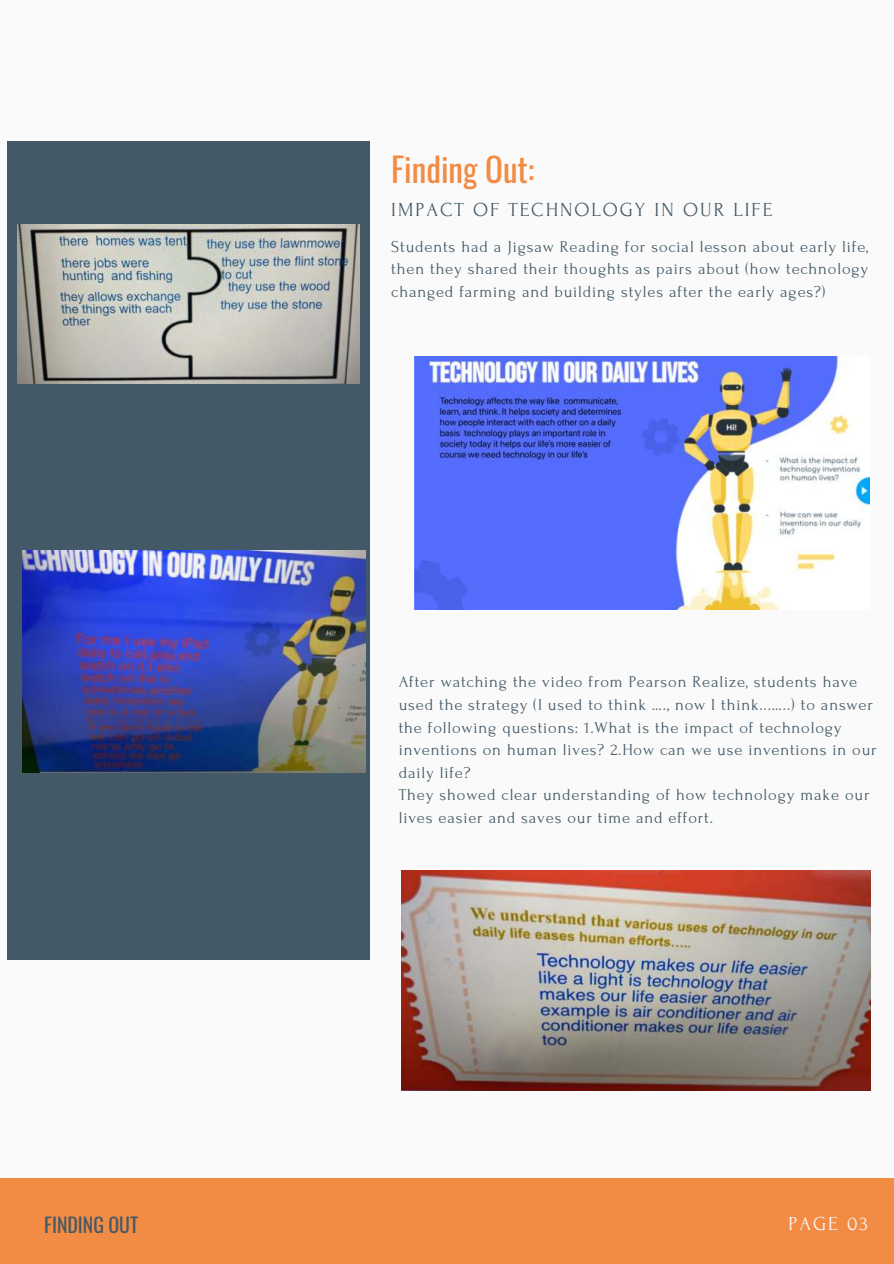
<style>
.page{position:relative;width:894px;height:1264px;background:#fff}
.page>*{position:absolute;margin:0;border:0;box-sizing:border-box;transform-origin:0 0}
.t1{font:33.15px "Oswald";color:#f28b43}
.t2{font:19.8px "Forum";letter-spacing:.1em;color:#435967}
.t3{font:19.8px "Oswald";color:#435967}
.t4{font:19.8px "Forum";letter-spacing:.1em;color:#fafafa}
.t5{font:16.5px/22.5px "Forum";letter-spacing:.05em;color:#435967;text-align:justify}
</style>
<div class="page">
<div style="left:0;top:0;width:893px;height:1263px;background:#fafafa"></div>
<div style="left:7px;top:141px;width:363px;height:819px;background:#435967"></div>
<div style="left:0;top:1178px;width:893px;height:85px;background:#f28b43"></div>
<img style="left:18px;top:225px;width:341px;height:159px">
<img style="left:414px;top:356px;width:455px;height:253px">
<img style="left:22px;top:550px;width:344px;height:222px">
<img style="left:401px;top:870px;width:468px;height:220px">
<h1 class="t1" style="left:391px;top:140px;width:144px">Finding Out:</h1>
<p class="t2" style="left:391px;top:199px;width:382px">IMPACT OF TECHNOLOGY IN OUR LIFE</p>
<p class="t5" style="left:391px;top:235px;width:478px">Students had a Jigsaw Reading for social lesson about early life, then they shared their thoughts as pairs about (how technology changed farming and building styles after the early ages?)</p>
<p class="t5" style="left:398px;top:671px;width:479px;text-align:left">After watching the video from Pearson Realize, students have used the strategy (I used to think …., now I think...…..) to answer the following questions: 1.What is the impact of technology inventions on human lives? 2.How can we use inventions in our daily life?<br>They showed clear understanding of how technology make our lives easier and saves our time and effort.</p>
<p class="t3" style="left:44px;top:1207px;width:95px">FINDING OUT</p>
<p class="t4" style="left:788px;top:1212px;width:81px">PAGE 03</p>
</div>
